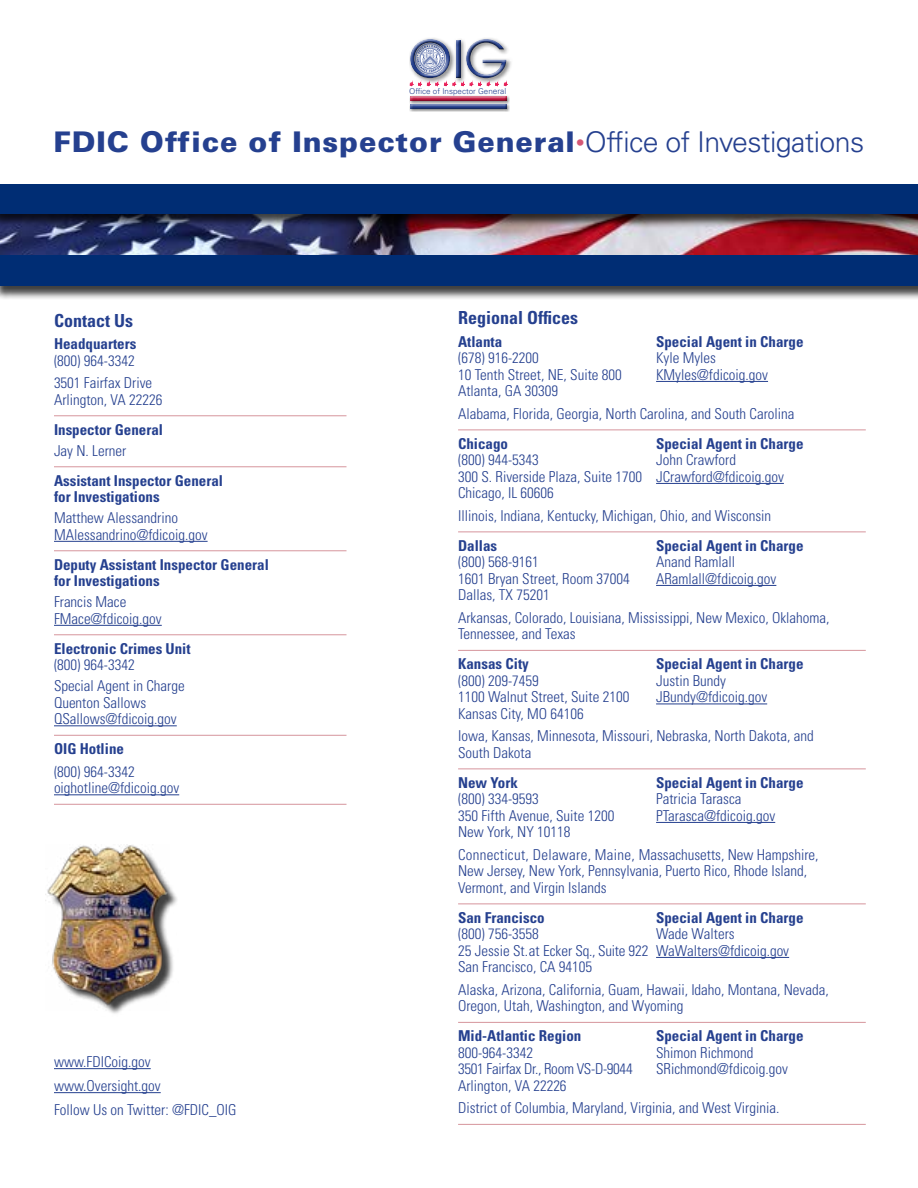
<style>
.page{position:relative;width:918px;height:1188px;background:#fff}
.page>*{position:absolute;margin:0;border:0;box-sizing:border-box;transform-origin:0 0}
.body_text{font:900 28.5px "Univers LT Std";letter-spacing:.03em;color:#25408f}
.regions{font:700 condensed 18px "Univers LT Std";color:#25408f}
.regions_states{font:300 condensed 15px/16.5px "Univers LT Std";color:#25408f}
.regions-2{font:300 condensed 15px/16.5px "Univers LT Std";color:#25408f}
.regions-3{font:700 condensed 15px/16.5px "Univers LT Std";color:#25408f}
.regions-4{font:300 condensed 15px "Univers LT Std";letter-spacing:-.02em;color:#25408f}
.vision_no_rules{font:300 8.1px "Univers LT Std";color:#25408f}
.s1{font-size:8.4px}
.s2{font-weight:300;font-size:18px;color:#c3113c}
.s3{font-weight:300}
.s4{font-weight:700}
</style>
<div class="page">
<hr style="left:54px;top:415px;width:292px;height:1px;background:#d6959c">
<hr style="left:54px;top:466px;width:292px;height:1px;background:#d6959c">
<hr style="left:54px;top:550px;width:292px;height:1px;background:#d6959c">
<hr style="left:54px;top:541px;width:154px;height:1px;background:#25408f">
<hr style="left:54px;top:634px;width:292px;height:1px;background:#d6959c">
<hr style="left:54px;top:625px;width:108px;height:1px;background:#25408f">
<hr style="left:54px;top:735px;width:292px;height:1px;background:#d6959c">
<hr style="left:54px;top:725px;width:123px;height:1px;background:#25408f">
<hr style="left:54px;top:804px;width:292px;height:1px;background:#d6959c">
<hr style="left:54px;top:794px;width:125px;height:1px;background:#25408f">
<hr style="left:656px;top:381px;width:112px;height:1px;background:#25408f">
<hr style="left:458px;top:429px;width:408px;height:1px;background:#d6959c">
<hr style="left:656px;top:483px;width:128px;height:1px;background:#25408f">
<hr style="left:458px;top:531px;width:408px;height:1px;background:#d6959c">
<hr style="left:656px;top:585px;width:120px;height:1px;background:#25408f">
<hr style="left:458px;top:650px;width:408px;height:1px;background:#d6959c">
<hr style="left:656px;top:704px;width:111px;height:1px;background:#25408f">
<hr style="left:458px;top:768px;width:408px;height:1px;background:#d6959c">
<hr style="left:656px;top:822px;width:119px;height:1px;background:#25408f">
<hr style="left:458px;top:903px;width:408px;height:1px;background:#d6959c">
<hr style="left:656px;top:957px;width:133px;height:1px;background:#25408f">
<hr style="left:458px;top:1022px;width:408px;height:1px;background:#d6959c">
<hr style="left:458px;top:1124px;width:408px;height:1px;background:#d6959c">
<div style="left:51px;top:849px;width:128px;height:168px;background:#000;opacity:.75"></div>
<img style="left:45px;top:844px;width:125px;height:166px">
<hr style="left:54px;top:1068px;width:97px;height:1px;background:#25408f">
<hr style="left:54px;top:1092px;width:107px;height:1px;background:#25408f">
<img style="left:0;top:228px;width:918px;height:27px">
<div style="left:0;top:184px;width:918px;height:44px;background:#000;opacity:.75"></div>
<div style="left:0;top:184px;width:918px;height:29px;background:#002d74"></div>
<div style="left:0;top:256px;width:918px;height:44px;background:#000;opacity:.75"></div>
<div style="left:0;top:255px;width:918px;height:31px;background:#002d74"></div>
<div style="left:409px;top:95px;width:101px;height:9px;background:#000;opacity:.5"></div>
<div style="left:409px;top:94px;width:99px;height:7px;background:#f2f2f2"></div>
<div style="left:409px;top:96px;width:99px;height:7px;background:#000;opacity:.75"></div>
<div style="left:409px;top:103px;width:101px;height:9px;background:#000;opacity:.5"></div>
<div style="left:409px;top:102px;width:99px;height:8px;background:#d2d2d2"></div>
<div style="left:409px;top:104px;width:99px;height:7px;background:#000;opacity:.75"></div>
<div style="left:408px;top:36px;width:42px;height:40px;background:#fff;opacity:.75"></div>
<div style="left:464px;top:37px;width:48px;height:47px;background:#000;opacity:.5"></div>
<div style="left:464px;top:36px;width:44px;height:40px;background:#fff"></div>
<div style="left:466px;top:41px;width:43px;height:39px;background:#000;opacity:.75"></div>
<svg style="left:410px;top:39px;width:98px;height:35px"></svg>
<div style="left:402px;top:74px;width:111px;height:12px;background:#fff;opacity:.75"></div>
<div style="left:406px;top:78px;width:109px;height:8px;background:#000;opacity:.75"></div>
<p class="vision_no_rules" style="left:409px;top:86px;width:99px">Office of Inspector Gen<span class="s1">eral</span></p>
<p class="body_text" style="left:54px;top:124px;width:812px">FDIC Office of Inspector General<span class="s2">•</span><span class="s3">Office of Investigations</span></p>
<p class="regions" style="left:54px;top:309px;width:81px">Contact Us</p>
<p class="regions-2" style="left:54px;top:336px;width:84px"><span class="s4">Headquarters </span>(800) 964-3342</p>
<p class="regions_states" style="left:54px;top:375px;width:110px">3501 Fairfax Drive<br>Arlington, VA 22226</p>
<p class="regions-3" style="left:54px;top:421px;width:111px">Inspector General</p>
<p class="regions_states" style="left:54px;top:442px;width:74px">Jay N. Lerner</p>
<p class="regions-3" style="left:54px;top:472px;width:171px">Assistant Inspector General for Investigations</p>
<p class="regions_states" style="left:54px;top:510px;width:155px">Matthew Alessandrino<br>MAlessandrino@fdicoig.gov</p>
<p class="regions-3" style="left:54px;top:556px;width:216px">Deputy Assistant Inspector General for Investigations</p>
<p class="regions_states" style="left:54px;top:594px;width:109px">Francis Mace<br>FMace@fdicoig.gov</p>
<p class="regions-3" style="left:54px;top:640px;width:138px">Electronic Crimes Unit <span class="s3">(800) 964-3342</span></p>
<p class="regions_states" style="left:54px;top:678px;width:132px">Special Agent in Charge<br>Quenton Sallows<br>QSallows@fdicoig.gov</p>
<p class="regions-3" style="left:54px;top:741px;width:72px">OIG Hotline</p>
<p class="regions_states" style="left:54px;top:763px;width:127px">(800) 964-3342 oighotline@fdicoig.gov</p>
<p class="regions_states" style="left:54px;top:1054px;width:98px">www.FDICoig.gov</p>
<p class="regions_states" style="left:54px;top:1078px;width:108px">www.Oversight.gov</p>
<p class="regions_states" style="left:54px;top:1102px;width:184px">Follow Us on Twitter: @FDIC_OIG</p>
<p class="regions" style="left:458px;top:307px;width:122px">Regional Offices</p>
<p class="regions-3" style="left:458px;top:333px;width:46px">Atlanta</p>
<p class="regions-3" style="left:656px;top:333px;width:149px">Special Agent in Charge</p>
<p class="regions-2" style="left:458px;top:350px;width:82px">(678) 916-2200</p>
<p class="regions-2" style="left:656px;top:350px;width:61px">Kyle Myles</p>
<p class="regions-2" style="left:458px;top:366px;width:165px">10 Tenth Street, NE, Suite 800</p>
<p class="regions-2" style="left:656px;top:366px;width:113px">KMyles@fdicoig.gov</p>
<p class="regions-2" style="left:458px;top:383px;width:101px">Atlanta, GA 30309</p>
<p class="regions_states" style="left:458px;top:405px;width:338px">Alabama, Florida, Georgia, North Carolina, and South Carolina</p>
<p class="regions-3" style="left:458px;top:435px;width:52px">Chicago</p>
<p class="regions-3" style="left:656px;top:435px;width:149px">Special Agent in Charge</p>
<p class="regions-2" style="left:458px;top:452px;width:82px">(800) 944-5343</p>
<p class="regions-2" style="left:458px;top:452px;width:327px;text-indent:198px">John Crawford<br>300 S. Riverside Plaza, Suite 1700 JCrawford@fdicoig.gov<br>Chicago, IL 60606</p>
<p class="regions_states" style="left:458px;top:507px;width:315px">Illinois, Indiana, Kentucky, Michigan, Ohio, and Wisconsin</p>
<p class="regions-3" style="left:458px;top:537px;width:41px">Dallas</p>
<p class="regions-3" style="left:656px;top:537px;width:149px">Special Agent in Charge</p>
<p class="regions-2" style="left:458px;top:554px;width:82px">(800) 568-9161</p>
<p class="regions-2" style="left:656px;top:554px;width:81px">Anand Ramlall</p>
<p class="regions-2" style="left:458px;top:570px;width:173px">1601 Bryan Street, Room 37004</p>
<p class="regions-2" style="left:656px;top:570px;width:122px">ARamlall@fdicoig.gov</p>
<p class="regions-2" style="left:458px;top:587px;width:93px">Dallas, TX 75201</p>
<p class="regions_states" style="left:458px;top:609px;width:373px">Arkansas, Colorado, Louisiana, Mississippi, New Mexico, Oklahoma,<br>Tennessee, and Texas</p>
<p class="regions-3" style="left:458px;top:656px;width:72px">Kansas City</p>
<p class="regions-3" style="left:656px;top:656px;width:149px">Special Agent in Charge</p>
<p class="regions-2" style="left:458px;top:672px;width:82px">(800) 209-7459</p>
<p class="regions-2" style="left:656px;top:672px;width:71px">Justin Bundy</p>
<p class="regions-2" style="left:458px;top:689px;width:173px">1100 Walnut Street, Suite 2100</p>
<p class="regions-2" style="left:656px;top:689px;width:113px">JBundy@fdicoig.gov</p>
<p class="regions-2" style="left:458px;top:705px;width:127px">Kansas City, MO 64106</p>
<p class="regions_states" style="left:458px;top:728px;width:357px">Iowa, Kansas, Minnesota, Missouri, Nebraska, North Dakota, and<br>South Dakota</p>
<p class="regions-3" style="left:458px;top:774px;width:61px">New York</p>
<p class="regions-3" style="left:656px;top:774px;width:149px">Special Agent in Charge</p>
<p class="regions-2" style="left:458px;top:791px;width:82px">(800) 334-9593</p>
<p class="regions-2" style="left:656px;top:791px;width:87px">Patricia Tarasca</p>
<p class="regions-2" style="left:458px;top:807px;width:158px">350 Fifth Avenue, Suite 1200</p>
<p class="regions-2" style="left:656px;top:807px;width:121px">PTarasca@fdicoig.gov</p>
<p class="regions-2" style="left:458px;top:824px;width:114px">New York, NY 10118</p>
<p class="regions_states" style="left:458px;top:846px;width:362px">Connecticut, Delaware, Maine, Massachusetts, New Hampshire,<br>New Jersey, New York, Pennsylvania, Puerto Rico, Rhode Island,<br>Vermont, and Virgin Islands</p>
<p class="regions-3" style="left:458px;top:909px;width:88px">San Francisco</p>
<p class="regions-3" style="left:656px;top:909px;width:149px">Special Agent in Charge</p>
<p class="regions-2" style="left:458px;top:926px;width:82px">(800) 756-3558</p>
<p class="regions-2" style="left:458px;top:926px;width:333px;text-indent:198px">Wade Walters<br>25 Jessie St. at Ecker Sq., Suite 922 WaWalters@fdicoig.gov<br>San Francisco, CA 94105</p>
<p class="regions_states" style="left:458px;top:981px;width:372px">Alaska, Arizona, California, Guam, Hawaii, Idaho, Montana, Nevada,<br>Oregon, Utah, Washington, and Wyoming</p>
<p class="regions-3" style="left:458px;top:1028px;width:125px">Mid-Atlantic Region</p>
<p class="regions-3" style="left:656px;top:1028px;width:149px">Special Agent in Charge</p>
<p class="regions-2" style="left:458px;top:1044px;width:76px">800-964-3342</p>
<p class="regions-2" style="left:656px;top:1044px;width:99px">Shimon Richmond</p>
<p class="regions-4" style="left:458px;top:1060px;width:176px">3501 Fairfax Dr., Room VS-D-9044</p>
<p class="regions-2" style="left:656px;top:1061px;width:133px">SRichmond@fdicoig.gov</p>
<p class="regions-2" style="left:458px;top:1077px;width:110px">Arlington, VA 22226</p>
<p class="regions_states" style="left:458px;top:1100px;width:323px">District of Columbia, Maryland, Virginia, and West Virginia.</p>
</div>
